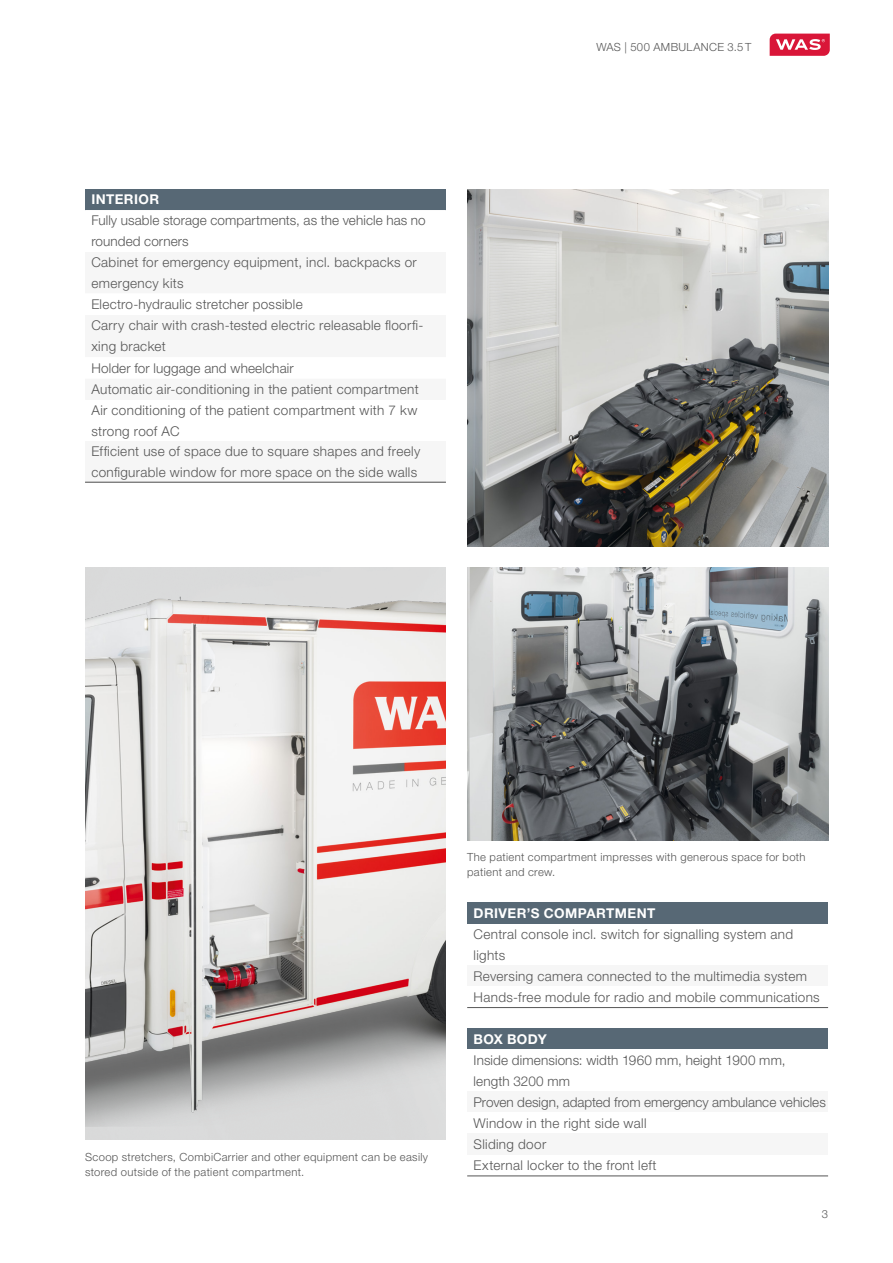
<style>
.page{position:relative;width:893px;height:1263px;background:#fff}
.page>*{position:absolute;margin:0;border:0;box-sizing:border-box;transform-origin:0 0}
.t1{font:300 13.5px/21px "Helvetica Neue LT Pro";letter-spacing:.025em;color:#565656}
.t2{font:700 13.5px "Helvetica Neue LT Pro";letter-spacing:.03em;color:#fff}
.t3{font:300 11.25px/15px "Helvetica Neue LT Pro";letter-spacing:.03em;color:#565656}
</style>
<div class="page">
<img style="left:85px;top:591px;width:361px;height:535px">
<img style="left:467px;top:567px;width:361px;height:273px">
<img style="left:467px;top:189px;width:361px;height:357px">
<div style="left:85px;top:189px;width:361px;height:21px;background:#576875"></div>
<svg style="left:85px;top:481px;width:361px;height:1px"></svg>
<hr style="left:85px;top:482px;width:361px;height:1px;background:#565656">
<div style="left:467px;top:903px;width:361px;height:21px;background:#576875"></div>
<div style="left:467px;top:965px;width:361px;height:21px;background:#f6f6f6"></div>
<hr style="left:467px;top:1007px;width:361px;height:1px;background:#565656">
<div style="left:467px;top:1029px;width:361px;height:21px;background:#576875"></div>
<div style="left:467px;top:1092px;width:361px;height:21px;background:#f6f6f6"></div>
<div style="left:467px;top:1134px;width:361px;height:21px;background:#f6f6f6"></div>
<hr style="left:467px;top:1175px;width:361px;height:1px;background:#565656">
<svg style="left:770px;top:34px;width:60px;height:22px"></svg>
<p class="t2" style="left:91px;top:191px;width:69px">INTERIOR</p>
<p class="t1" style="left:91px;top:210px;width:336px">Fully usable storage compartments, as the vehicle has no rounded corners<br>Cabinet for emergency equipment, incl. backpacks or emergency kits<br>Electro-hydraulic stretcher possible<br>Carry chair with crash-tested electric releasable floorfi&shy;xing bracket<br>Holder for luggage and wheelchair<br>Automatic air-conditioning in the patient compartment Air conditioning of the patient compartment with 7 kw strong roof AC<br>Efficient use of space due to square shapes and freely configurable window for more space on the side walls</p>
<p class="t3" style="left:596px;top:39px;width:157px">WAS | 500 AMBULANCE 3.5 T</p>
<p class="t3" style="left:85px;top:1149px;width:345px">Scoop stretchers, CombiCarrier and other equipment can be easily stored outside of the patient compartment.</p>
<p class="t3" style="left:467px;top:849px;width:340px">The patient compartment impresses with generous space for both patient and crew.</p>
<p class="t2" style="left:474px;top:905px;width:183px">DRIVER’S COMPARTMENT</p>
<p class="t1" style="left:474px;top:923px;width:348px">Central console incl. switch for signalling system and lights<br>Reversing camera connected to the multimedia system Hands-free module for radio and mobile communications</p>
<p class="t2" style="left:474px;top:1031px;width:75px">BOX BODY</p>
<p class="t1" style="left:474px;top:1050px;width:354px">Inside dimensions: width 1960 mm, height 1900 mm,<br>length 3200 mm<br>Proven design, adapted from emergency ambulance vehicles<br>Window in the right side wall<br>Sliding door<br>External locker to the front left</p>
<p class="t3" style="left:822px;top:1206px;width:8px">3</p>
</div>
